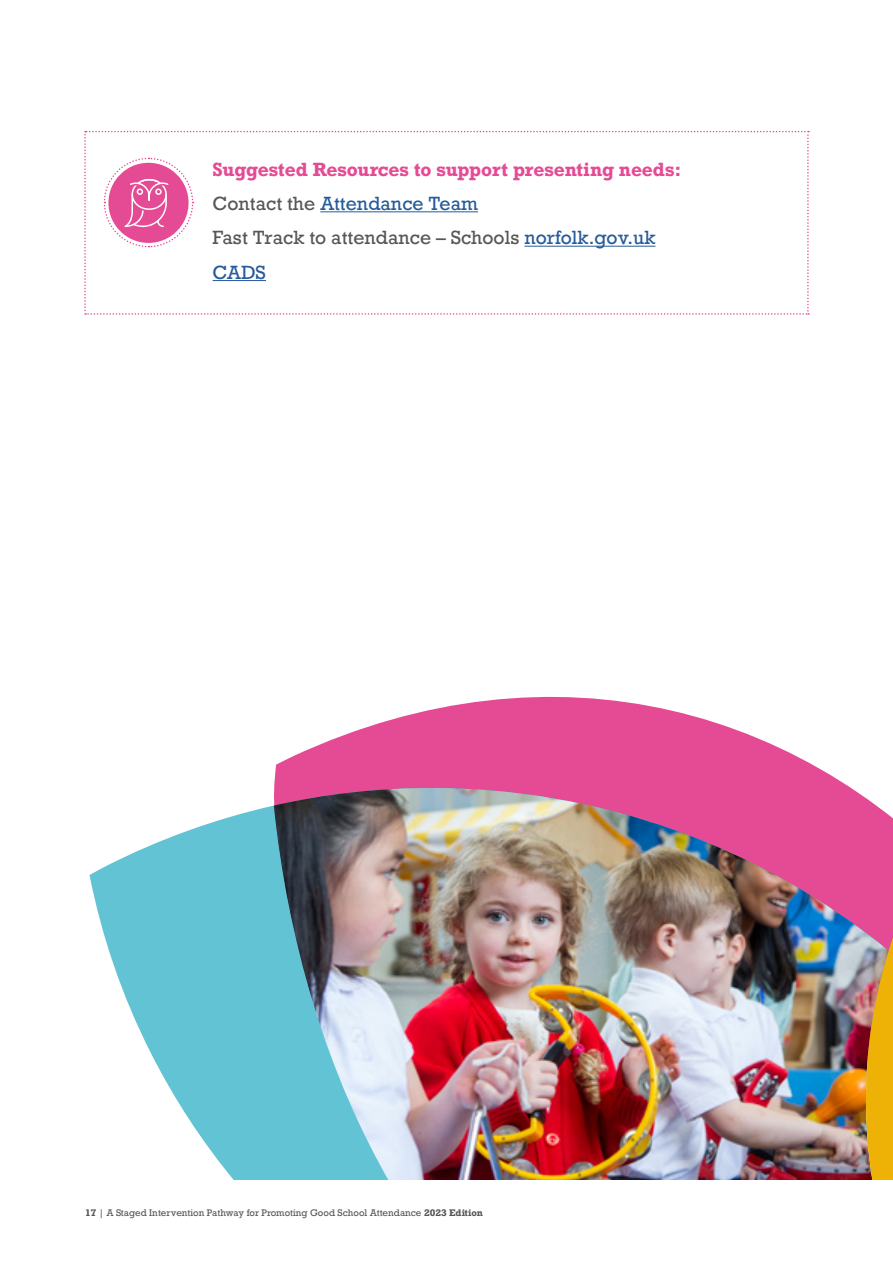
<style>
.page{position:relative;width:893px;height:1263px;background:#fff}
.page>*{position:absolute;margin:0;border:0;box-sizing:border-box;transform-origin:0 0}
.Paragraph{font:700 18px "Rockwell";letter-spacing:-.01em;color:#e54b94}
.Paragraph-2{font:18px "Rockwell";color:#575756}
.Paragraph-3{font:18px "Rockwell";color:#275b9b}
.t1{font:9px "Rockwell";color:#575756}
.s1{color:#575756}
.s2{color:#275b9b}
.s3{font-weight:700}
</style>
<div class="page">
<svg style="left:84px;top:131px;width:725px;height:184px"></svg>
<svg style="left:294px;top:696px;width:502px;height:60px;fill:#e54b94"></svg>
<svg style="left:90px;top:805px;width:184px;height:375px;fill:#62c3d4"></svg>
<div style="left:274px;top:756px;width:577px;height:32px;background:#e54b94"></div>
<img style="left:274px;top:788px;width:578px;height:392px">
<img style="left:852px;top:788px;width:41px;height:392px">
<p class="Paragraph" style="left:213px;top:157px;width:470px">Suggested Resources to support presenting needs:</p>
<p class="Paragraph-3" style="left:213px;top:192px;width:267px"><span class="s1">Contact the</span> Attendance Team</p>
<p class="Paragraph-2" style="left:213px;top:227px;width:444px">Fast Track to attendance – Schools <span class="s2">norfolk.gov.uk</span></p>
<p class="Paragraph-3" style="left:213px;top:261px;width:55px">CADS</p>
<p class="t1" style="left:85px;top:1207px;width:399px"><span class="s3">17</span> | A Staged Intervention Pathway for Promoting Good School Attendance <span class="s3">2023 Edition</span></p>
</div>
